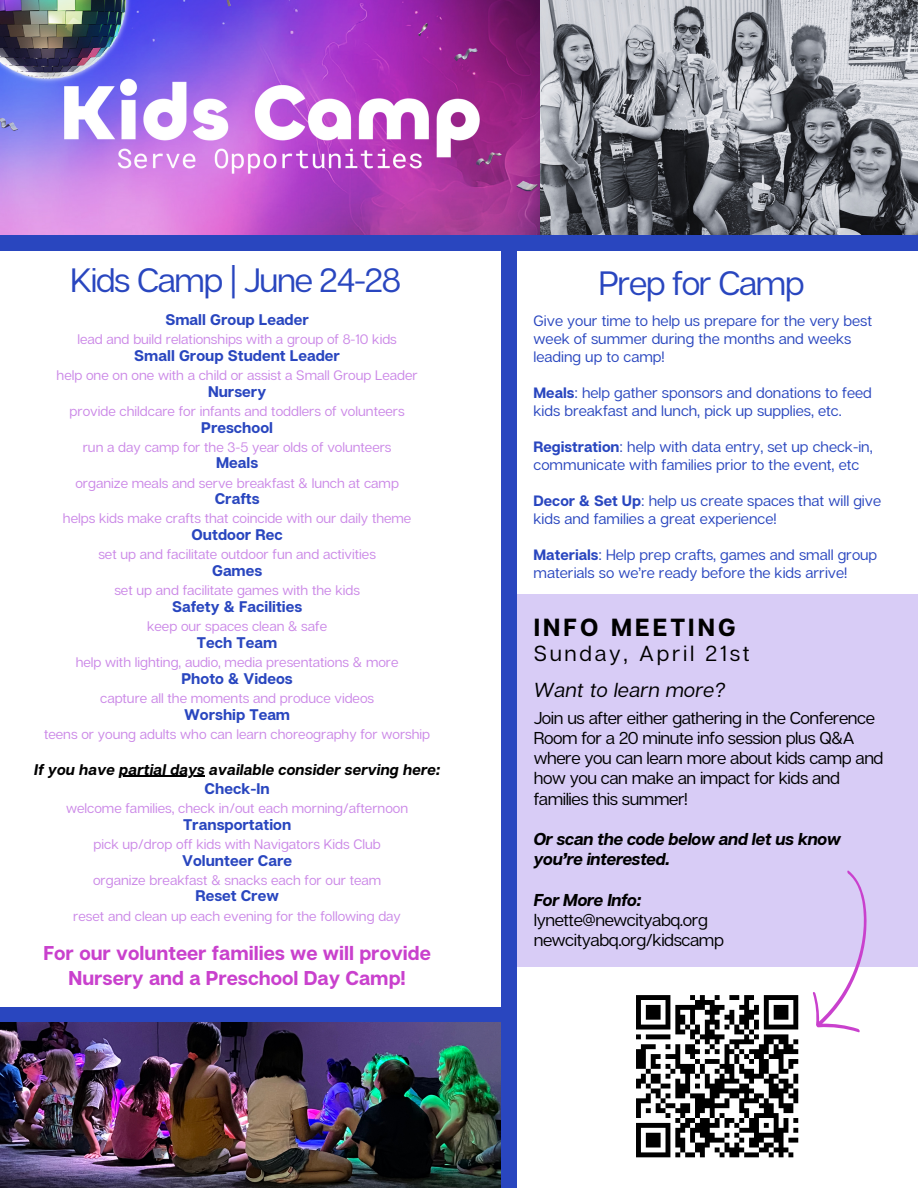
<style>
.page{position:relative;width:918px;height:1188px;background:#fff}
.page>*{position:absolute;margin:0;border:0;box-sizing:border-box;transform-origin:0 0}
.t1{font:33.75px "Articulat CF";letter-spacing:-.04em;color:#2946bf}
.t2{font:700 24.75px "Articulat CF";letter-spacing:.125em;color:#000}
.t3{font:21.75px "Articulat CF";letter-spacing:.125em;color:#000}
.t4{font:italic 20.25px "Articulat CF";letter-spacing:.015em;color:#000}
.t5{font:700 19.95px/24.8px "Articulat CF";color:#c941cd;text-align:center}
.t6{font:17.25px/20.2px "Articulat CF";letter-spacing:-.025em;color:#000}
.t7{font:italic 700 17.25px/20.2px "Articulat CF";letter-spacing:-.025em;color:#000}
.t8{font:700 15.45px "Articulat CF";color:#2946bf}
.t9{font:italic 700 15.45px "Articulat CF";color:#000}
.t10{font:15px/18px "Articulat CF";color:#2946bf}
.t11{font:13.8px "Articulat CF";color:#cb88e7}
.s1{font-weight:700}
.s2{font-weight:700;font-style:italic}
</style>
<div class="page">
<div style="left:509px;top:594px;width:409px;height:372px;background:#d8ccf6"></div>
<img style="left:540px;top:0;width:378px;height:236px">
<img style="left:0;top:0;width:540px;height:236px">
<div style="left:0;top:236px;width:918px;height:14px;background:#2946bf"></div>
<img style="left:0;top:1022px;width:501px;height:166px">
<hr style="left:119px;top:776px;width:86px;height:1px;background:#000">
<svg style="left:636px;top:995px;width:163px;height:163px"></svg>
<div style="left:0;top:1007px;width:503px;height:15px;background:#2946bf"></div>
<div style="left:501px;top:246px;width:16px;height:942px;background:#2946bf"></div>
<svg style="left:812px;top:870px;width:55px;height:162px"></svg>
<p class="t1" style="left:70px;top:259px;width:332px">Kids Camp | June 24-28</p>
<p class="t1" style="left:599px;top:262px;width:207px">Prep for Camp</p>
<p class="t10" style="left:534px;top:311px;width:340px">Give your time to help us prepare for the very best week of summer during the months and weeks leading up to camp!</p>
<h3 class="t10" style="left:534px;top:383px;width:340px"><span class="s1">Meals</span>: help gather sponsors and donations to feed kids breakfast and lunch, pick up supplies, etc.</h3>
<p class="t10" style="left:534px;top:437px;width:341px"><span class="s1">Registration</span>: help with data entry, set up check-in, communicate with families prior to the event, etc</p>
<p class="t10" style="left:534px;top:491px;width:349px"><span class="s1">Decor &amp; Set Up</span>: help us create spaces that will give kids and families a great experience!</p>
<p class="t10" style="left:534px;top:545px;width:345px"><span class="s1">Materials</span>: Help prep crafts, games and small group materials so we’re ready before the kids arrive!</p>
<h2 class="t2" style="left:534px;top:612px;width:203px">INFO MEETING</h2>
<h3 class="t3" style="left:534px;top:640px;width:218px">Sunday, April 21st</h3>
<h3 class="t4" style="left:534px;top:677px;width:193px">Want to learn more?</h3>
<p class="t6" style="left:534px;top:707px;width:351px">Join us after either gathering in the Conference Room for a 20 minute info session plus Q&amp;A where you can learn more about kids camp and how you can make an impact for kids and families this summer!</p>
<p class="t7" style="left:534px;top:828px;width:309px">Or scan the code below and let us know you’re interested.</p>
<h6 class="t6" style="left:534px;top:889px;width:176px"><span class="s2">For More Info: </span>lynette@newcityabq.org</h6>
<h5 class="t6" style="left:534px;top:930px;width:192px">newcityabq.org/kidscamp</h5>
<p class="t8" style="left:165px;top:310px;width:145px">Small Group Leader</p>
<p class="t11" style="left:77px;top:330px;width:321px">lead and build relationships with a group of 8-10 kids</p>
<h1 class="t8" style="left:134px;top:346px;width:207px">Small Group Student Leader</h1>
<h1 class="t11" style="left:57px;top:366px;width:363px">help one on one with a child or assist a Small Group Leader</h1>
<p class="t8" style="left:208px;top:381px;width:60px">Nursery</p>
<p class="t11" style="left:70px;top:402px;width:337px">provide childcare for infants and toddlers of volunteers</p>
<p class="t8" style="left:201px;top:417px;width:73px">Preschool</p>
<p class="t11" style="left:83px;top:438px;width:310px">run a day camp for the 3-5 year olds of volunteers</p>
<p class="t8" style="left:216px;top:453px;width:44px">Meals</p>
<p class="t11" style="left:75px;top:474px;width:325px">organize meals and serve breakfast &amp; lunch at camp</p>
<p class="t8" style="left:215px;top:489px;width:46px">Crafts</p>
<p class="t11" style="left:63px;top:510px;width:350px">helps kids make crafts that coincide with our daily theme</p>
<p class="t8" style="left:192px;top:525px;width:93px">Outdoor Rec</p>
<p class="t11" style="left:98px;top:546px;width:279px">set up and facilitate outdoor fun and activities</p>
<p class="t8" style="left:212px;top:561px;width:52px">Games</p>
<p class="t11" style="left:114px;top:582px;width:247px">set up and facilitate games with the kids</p>
<p class="t8" style="left:172px;top:597px;width:132px">Safety &amp; Facilities</p>
<p class="t11" style="left:147px;top:618px;width:181px">keep our spaces clean &amp; safe</p>
<p class="t8" style="left:197px;top:633px;width:82px">Tech Team</p>
<p class="t11" style="left:76px;top:653px;width:324px">help with lighting, audio, media presentations &amp; more</p>
<p class="t8" style="left:182px;top:669px;width:113px">Photo &amp; Videos</p>
<p class="t11" style="left:100px;top:689px;width:276px">capture all the moments and produce videos</p>
<p class="t8" style="left:184px;top:705px;width:108px">Worship Team</p>
<p class="t11" style="left:44px;top:725px;width:388px">teens or young adults who can learn choreography for worship</p>
<p class="t9" style="left:34px;top:760px;width:407px">If you have partial days available consider serving here:</p>
<p class="t8" style="left:205px;top:779px;width:66px">Check-In</p>
<p class="t11" style="left:66px;top:799px;width:344px">welcome families, check in/out each morning/afternoon</p>
<p class="t8" style="left:183px;top:815px;width:110px">Transportation</p>
<p class="t11" style="left:94px;top:835px;width:289px">pick up/drop off kids with Navigators Kids Club</p>
<p class="t8" style="left:182px;top:850px;width:112px">Volunteer Care</p>
<p class="t11" style="left:93px;top:871px;width:290px">organize breakfast &amp; snacks each for our team</p>
<p class="t8" style="left:195px;top:886px;width:85px">Reset Crew</p>
<p class="t11" style="left:73px;top:907px;width:329px">reset and clean up each evening for the following day</p>
<p class="t5" style="left:43px;top:940px;width:389px">For our volunteer families we will provide<br>Nursery and a Preschool Day Camp!</p>
</div>
